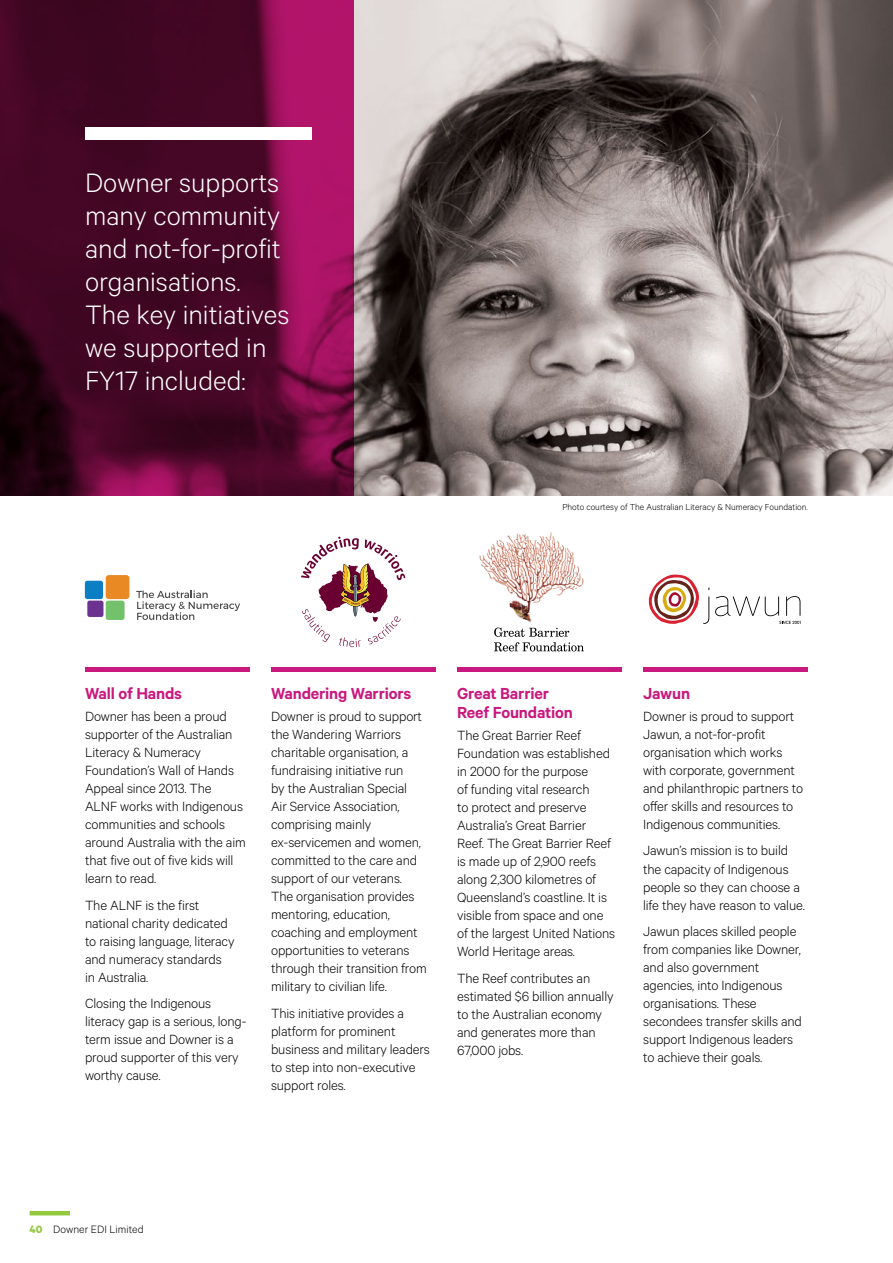
<style>
.page{position:relative;width:893px;height:1263px;background:#fff}
.page>*{position:absolute;margin:0;border:0;box-sizing:border-box;transform-origin:0 0}
.t1{font:300 30px/33px "Calibre";color:#fff}
.t2{font:600 18px/19.4px "Calibre";letter-spacing:-.01em;color:#c9187e}
.t3{font:300 15px/18px "Calibre";letter-spacing:-.01em;color:#000}
.t4{font:300 12px "Calibre";color:#000}
.t5{font:300 9.75px "Calibre";color:#000}
.s1{font-weight:700;color:#95c93d}
</style>
<div class="page">
<img style="left:353px;top:0;width:540px;height:495px">
<svg style="left:136px;top:590px;width:104px;height:30px"></svg>
<div style="left:85px;top:581px;width:18px;height:18px;background:#0c7ec3;border-radius:2px"></div>
<div style="left:106px;top:575px;width:23px;height:24px;background:#e98923;border-radius:3px"></div>
<div style="left:106px;top:601px;width:19px;height:19px;background:#73c16a;border-radius:3px"></div>
<div style="left:87px;top:601px;width:16px;height:16px;background:#6b3290;border-radius:2px"></div>
<img style="left:522px;top:532px;width:59px;height:81px">
<img style="left:581px;top:578px;width:3px;height:8px">
<img style="left:479px;top:533px;width:43px;height:34px">
<img style="left:492px;top:567px;width:30px;height:24px">
<svg style="left:484px;top:567px;width:8px;height:12px"></svg>
<img style="left:508px;top:591px;width:14px;height:22px">
<svg style="left:494px;top:613px;width:90px;height:38px"></svg>
<svg style="left:649px;top:575px;width:60px;height:49px"></svg>
<svg style="left:715px;top:596px;width:85px;height:28px"></svg>
<svg style="left:301px;top:537px;width:104px;height:110px"></svg>
<div style="left:643px;top:667px;width:165px;height:5px;background:#c9187e"></div>
<div style="left:457px;top:667px;width:165px;height:5px;background:#c9187e"></div>
<div style="left:271px;top:667px;width:165px;height:5px;background:#c9187e"></div>
<div style="left:85px;top:667px;width:165px;height:5px;background:#c9187e"></div>
<svg style="left:0;top:0;width:353px;height:495px;fill:#440725"></svg>
<div style="left:85px;top:127px;width:227px;height:13px;background:#fff"></div>
<hr style="left:30px;top:1211px;width:40px;height:4px;background:#95c93d">
<h1 class="t1" style="left:85px;top:165px;width:206px">Downer supports many community and not-for-profit organisations.<br>The key initiatives we supported in<br>FY17 included:</h1>
<p class="t5" style="left:562px;top:501px;width:247px">Photo courtesy of The Australian Literacy &amp; Numeracy Foundation.</p>
<p class="t2" style="left:85px;top:683px;width:99px">Wall of Hands</p>
<p class="t3" style="left:85px;top:707px;width:162px">Downer has been a proud supporter of the Australian<br>Literacy &amp; Numeracy<br>Foundation’s Wall of Hands<br>Appeal since 2013. The<br>ALNF works with Indigenous communities and schools around Australia with the aim that five out of five kids will learn to read.</p>
<p class="t3" style="left:85px;top:895px;width:151px">The ALNF is the first national charity dedicated to raising language, literacy and numeracy standards in Australia.</p>
<p class="t3" style="left:85px;top:994px;width:163px">Closing the Indigenous literacy gap is a serious, long&shy;term issue and Downer is a proud supporter of this very worthy cause.</p>
<p class="t2" style="left:271px;top:683px;width:142px">Wandering Warriors</p>
<p class="t3" style="left:271px;top:707px;width:157px">Downer is proud to support the Wandering Warriors charitable organisation, a fundraising initiative run<br>by the Australian Special<br>Air Service Association, comprising mainly ex‑servicemen and women, committed to the care and support of our veterans.<br>The organisation provides mentoring, education, coaching and employment opportunities to veterans through their transition from military to civilian life.</p>
<p class="t3" style="left:271px;top:1003px;width:160px">This initiative provides a platform for prominent business and military leaders to step into non-executive support roles.</p>
<p class="t2" style="left:457px;top:683px;width:117px">Great Barrier<br>Reef Foundation</p>
<p class="t3" style="left:457px;top:726px;width:160px">The Great Barrier Reef<br>Foundation was established in 2000 for the purpose<br>of funding vital research<br>to protect and preserve<br>Australia’s Great Barrier<br>Reef. The Great Barrier Reef is made up of 2,900 reefs along 2,300 kilometres of<br>Queensland’s coastline. It is visible from space and one of the largest United Nations<br>World Heritage areas.</p>
<p class="t3" style="left:457px;top:968px;width:158px">The Reef contributes an estimated $6 billion annually to the Australian economy and generates more than<br>67,000 jobs.</p>
<p class="t2" style="left:643px;top:683px;width:48px">Jawun</p>
<p class="t3" style="left:643px;top:707px;width:162px">Downer is proud to support<br>Jawun, a not-for-profit organisation which works with corporate, government and philanthropic partners to offer skills and resources to<br>Indigenous communities.</p>
<p class="t3" style="left:643px;top:841px;width:163px">Jawun’s mission is to build the capacity of Indigenous people so they can choose a life they have reason to value.</p>
<p class="t3" style="left:643px;top:922px;width:160px">Jawun places skilled people from companies like Downer, and also government agencies, into Indigenous organisations. These secondees transfer skills and support Indigenous leaders to achieve their goals.</p>
<p class="t4" style="left:30px;top:1222px;width:115px"><span class="s1">40</span> Downer EDI Limited</p>
</div>
